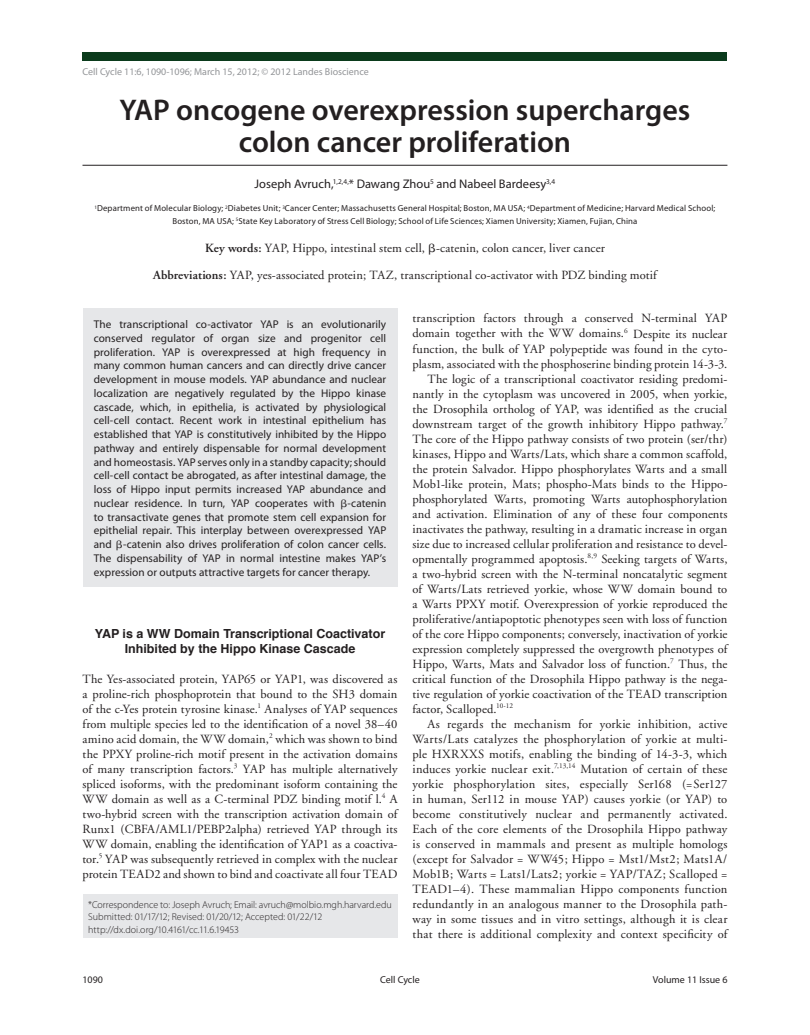
<style>
.page{position:relative;width:810px;height:1035px;background:#fff}
.page>*{position:absolute;margin:0;border:0;box-sizing:border-box;transform-origin:0 0}
.t1{font:600 30px/32.5px "Myriad Pro";color:#231f20;text-align:center}
.t2{font:12.5px/15px "Adobe Garamond";letter-spacing:.01em;color:#231f20;text-align:justify}
.t3{font:700 12.5px/15px "Helvetica";color:#231f20;text-align:center}
.t4{font:12.5px "Myriad Pro";color:#231f20}
.t5{font:11.25px/13.8px "Myriad Pro";letter-spacing:.005em;color:#231f20;text-align:justify}
.t6{font:300 10px/12.5px "Myriad Pro";color:#231f20}
.t7{font:10px "Myriad Pro";color:#939598}
.t8{font:10px "Myriad Pro";color:#231f20}
.t9{font:8.75px/12.5px "Myriad Pro";letter-spacing:.01em;color:#231f20;text-align:center}
.s1{font-weight:600}
.s2{font-family:"Universal Greekwith Math Pi"}
.s3{font-family:"Universal Std Greekw Math Pi"}
</style>
<div class="page">
<div style="left:82px;top:52px;width:646px;height:9px;background:#0b3b1c"></div>
<div style="left:83px;top:894px;width:315px;height:44px;background:#e6e7e9"></div>
<div style="left:83px;top:308px;width:315px;height:279px;background:#e6e7e9"></div>
<hr style="left:82px;top:165px;width:645px;height:1px;background:#231f20">
<p class="t7" style="left:82px;top:65px;width:288px">Cell Cycle 11:6, 1090-1096; March 15, 2012; © 2012 Landes Bioscience</p>
<h1 class="t1" style="left:120px;top:93px;width:572px">YAP oncogene overexpression supercharges colon cancer proliferation</h1>
<p class="t4" style="left:255px;top:176px;width:302px">Joseph Avruch,<sup>1,2,4,</sup>* Dawang Zhou<sup>5</sup> and Nabeel Bardeesy<sup>3,4</sup></p>
<p class="t9" style="left:95px;top:202px;width:622px"><sup>1</sup>Department of Molecular Biology; <sup>2</sup>Diabetes Unit; <sup>3</sup>Cancer Center; Massachusetts General Hospital; Boston, MA USA; <sup>4</sup>Department of Medicine; Harvard Medical School;<br>Boston, MA USA; <sup>5</sup>State Key Laboratory of Stress Cell Biology; School of Life Sciences; Xiamen University; Xiamen, Fujian, China</p>
<p class="t2" style="left:153px;top:236px;width:505px;line-height:26.2px;text-align:center"><span class="s1">Key words:</span> YAP, Hippo, intestinal stem cell, <span class="s2">b</span>-catenin, colon cancer, liver cancer<br><span class="s1">Abbreviations:</span> YAP, yes-associated protein; TAZ, transcriptional co-activator with PDZ binding motif</p>
<p class="t2" style="left:412px;top:311px;width:316px">transcription factors through a conserved N-terminal YAP</p>
<p class="t2" style="left:412px;top:326px;width:316px">domain together with the WW domains.<sup>6</sup> Despite its nuclear</p>
<p class="t2" style="left:412px;top:341px;width:316px">function, the bulk of YAP polypeptide was found in the cyto-</p>
<p class="t2" style="left:412px;top:356px;width:316px">plasm, associated with the phosphoserine binding protein 14-3-3.</p>
<p class="t2" style="left:427px;top:371px;width:301px">The logic of a transcriptional coactivator residing predomi-</p>
<p class="t2" style="left:412px;top:386px;width:316px">nantly in the cytoplasm was uncovered in 2005, when yorkie,</p>
<p class="t2" style="left:412px;top:401px;width:316px">the Drosophila ortholog of YAP, was identified as the crucial</p>
<p class="t2" style="left:412px;top:416px;width:316px">downstream target of the growth inhibitory Hippo pathway.<sup>7</sup></p>
<p class="t2" style="left:412px;top:431px;width:316px">The core of the Hippo pathway consists of two protein (ser/thr)</p>
<p class="t2" style="left:412px;top:446px;width:316px">kinases, Hippo and Warts/Lats, which share a common scaffold,</p>
<p class="t2" style="left:412px;top:461px;width:316px">the protein Salvador. Hippo phosphorylates Warts and a small</p>
<p class="t2" style="left:412px;top:476px;width:316px">Mob1-like protein, Mats; phospho-Mats binds to the Hippo-</p>
<p class="t2" style="left:412px;top:491px;width:316px">phosphorylated Warts, promoting Warts autophosphorylation</p>
<p class="t2" style="left:412px;top:506px;width:316px">and activation. Elimination of any of these four components</p>
<p class="t2" style="left:412px;top:521px;width:316px">inactivates the pathway, resulting in a dramatic increase in organ</p>
<p class="t2" style="left:412px;top:536px;width:316px">size due to increased cellular proliferation and resistance to devel-</p>
<p class="t2" style="left:412px;top:551px;width:316px">opmentally programmed apoptosis.<sup>8,9</sup> Seeking targets of Warts,</p>
<p class="t2" style="left:412px;top:566px;width:316px">a two-hybrid screen with the N-terminal noncatalytic segment</p>
<p class="t2" style="left:412px;top:581px;width:316px">of Warts/Lats retrieved yorkie, whose WW domain bound to</p>
<p class="t2" style="left:412px;top:596px;width:316px">a Warts PPXY motif. Overexpression of yorkie reproduced the</p>
<p class="t2" style="left:412px;top:611px;width:316px">proliferative/antiapoptotic phenotypes seen with loss of function</p>
<p class="t2" style="left:412px;top:626px;width:316px">of the core Hippo components; conversely, inactivation of yorkie</p>
<p class="t2" style="left:412px;top:641px;width:316px">expression completely suppressed the overgrowth phenotypes of</p>
<p class="t2" style="left:412px;top:656px;width:316px">Hippo, Warts, Mats and Salvador loss of function.<sup>7</sup> Thus, the</p>
<p class="t2" style="left:412px;top:671px;width:316px">critical function of the Drosophila Hippo pathway is the nega-</p>
<p class="t2" style="left:412px;top:686px;width:316px">tive regulation of yorkie coactivation of the TEAD transcription</p>
<p class="t2" style="left:412px;top:701px;width:102px">factor, Scalloped.<sup>10-12</sup></p>
<p class="t2" style="left:428px;top:716px;width:301px">As regards the mechanism for yorkie inhibition, active</p>
<p class="t2" style="left:412px;top:731px;width:316px">Warts/Lats catalyzes the phosphorylation of yorkie at multi-</p>
<p class="t2" style="left:412px;top:746px;width:316px">ple HXRXXS motifs, enabling the binding of 14-3-3, which</p>
<p class="t2" style="left:412px;top:761px;width:316px">induces yorkie nuclear exit.<sup>7,13,14</sup> Mutation of certain of these</p>
<p class="t2" style="left:413px;top:776px;width:316px">yorkie phosphorylation sites, especially Ser168 (=Ser127</p>
<p class="t2" style="left:413px;top:791px;width:316px">in human, Ser112 in mouse YAP) causes yorkie (or YAP) to</p>
<p class="t2" style="left:413px;top:806px;width:316px">become constitutively nuclear and permanently activated.</p>
<p class="t2" style="left:413px;top:821px;width:316px">Each of the core elements of the Drosophila Hippo pathway</p>
<p class="t2" style="left:413px;top:836px;width:316px">is conserved in mammals and present as multiple homologs</p>
<p class="t2" style="left:413px;top:851px;width:316px">(except for Salvador = WW45; Hippo = Mst1/Mst2; Mats1A/</p>
<p class="t2" style="left:413px;top:866px;width:316px">Mob1B; Warts = Lats1/Lats2; yorkie = YAP/TAZ; Scalloped =</p>
<p class="t2" style="left:413px;top:881px;width:316px">TEAD1–4). These mammalian Hippo components function</p>
<p class="t2" style="left:413px;top:896px;width:316px">redundantly in an analogous manner to the Drosophila path-</p>
<p class="t2" style="left:413px;top:911px;width:317px">way in some tissues and in vitro settings, although it is clear</p>
<p class="t2" style="left:413px;top:926px;width:316px">that there is additional complexity and context specificity of</p>
<p class="t5" style="left:94px;top:317px;width:294px">The transcriptional co-activator YAP is an evolutionarily conserved regulator of organ size and progenitor cell proliferation. YAP is overexpressed at high frequency in many common human cancers and can directly drive cancer development in mouse models. YAP abundance and nuclear localization are negatively regulated by the Hippo kinase cascade, which, in epithelia, is activated by physiological cell-cell contact. Recent work in intestinal epithelium has established that YAP is constitutively inhibited by the Hippo pathway and entirely dispensable for normal development and homeostasis. YAP serves only in a standby capacity; should cell-cell contact be abrogated, as after intestinal damage, the loss of Hippo input permits increased YAP abundance and nuclear residence. In turn, YAP cooperates with <span class="s3">β</span>-catenin to transactivate genes that promote stem cell expansion for epithelial repair. This interplay between overexpressed YAP and <span class="s3">β</span>-catenin also drives proliferation of colon cancer cells.<br>The dispensability of YAP in normal intestine makes YAP’s expression or outputs attractive targets for cancer therapy.</p>
<p class="t3" style="left:95px;top:626px;width:292px">YAP is a WW Domain Transcriptional Coactivator<br>Inhibited by the Hippo Kinase Cascade</p>
<p class="t2" style="left:83px;top:671px;width:317px">The Yes-associated protein, YAP65 or YAP1, was discovered as a proline-rich phosphoprotein that bound to the SH3 domain of the c-Yes protein tyrosine kinase.<sup>1</sup> Analyses of YAP sequences from multiple species led to the identification of a novel 38–40 amino acid domain, the WW domain,<sup>2</sup> which was shown to bind the PPXY proline-rich motif present in the activation domains of many transcription factors.<sup>3</sup> YAP has multiple alternatively spliced isoforms, with the predominant isoform containing the WW domain as well as a C-terminal PDZ binding motif l.<sup>4</sup> A two-hybrid screen with the transcription activation domain of Runx1 (CBFA/AML1/PEBP2alpha) retrieved YAP through its WW domain, enabling the identification of YAP1 as a coactiva&shy;tor.<sup>5</sup> YAP was subsequently retrieved in complex with the nuclear protein TEAD2 and shown to bind and coactivate all four TEAD</p>
<p class="t6" style="left:88px;top:898px;width:305px">*Correspondence to: Joseph Avruch; Email: avruch@molbio.mgh.harvard.edu<br>Submitted: 01/17/12; Revised: 01/20/12; Accepted: 01/22/12 http://dx.doi.org/10.4161/cc.11.6.19453</p>
<p class="t8" style="left:82px;top:973px;width:22px">1090</p>
<p class="t8" style="left:380px;top:973px;width:41px">Cell Cycle</p>
<p class="t8" style="left:653px;top:973px;width:76px">Volume 11 Issue 6</p>
</div>
